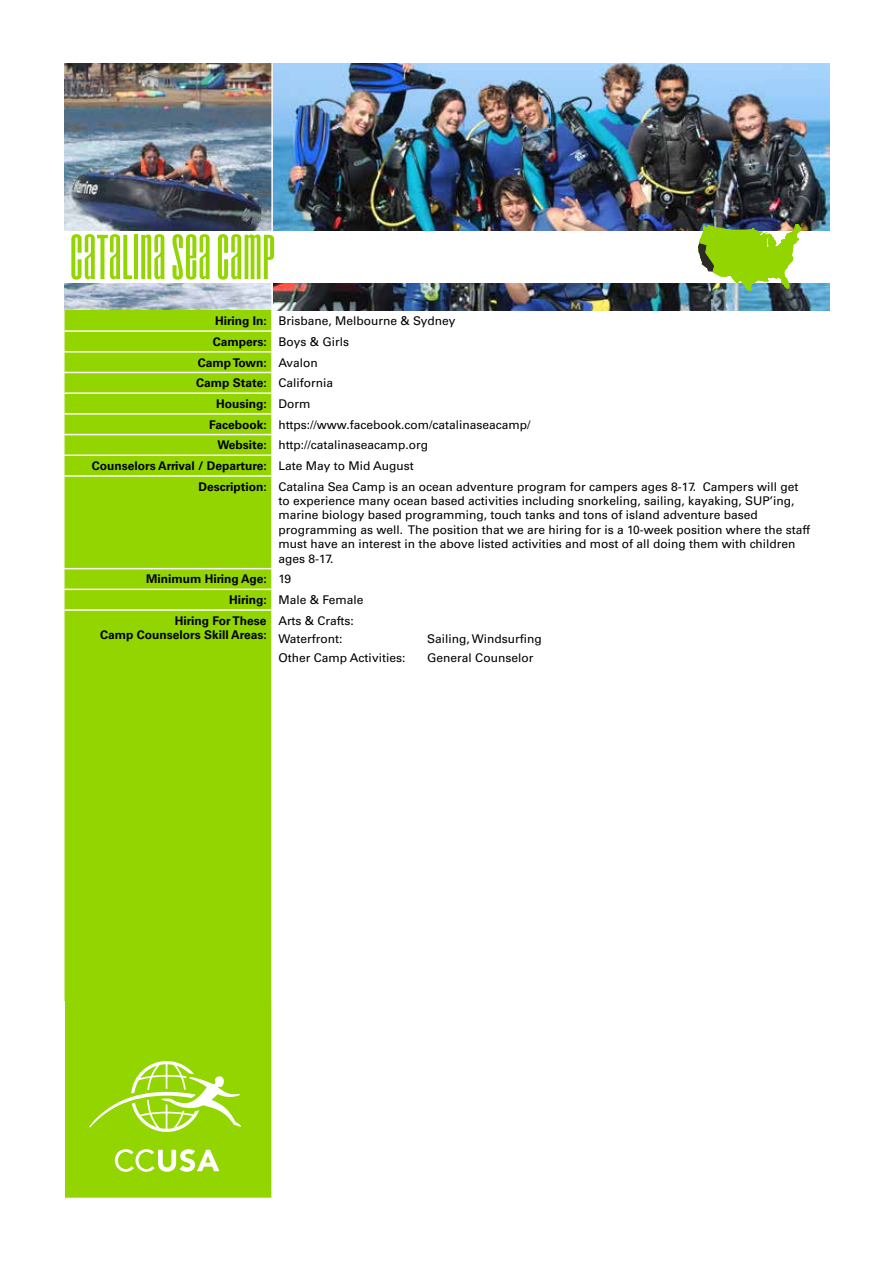
<style>
.page{position:relative;width:893px;height:1263px;background:#fff}
.page>*{position:absolute;margin:0;border:0;box-sizing:border-box;transform-origin:0 0}
.t1{font:54px "Droid";color:#93d500}
.t2{font:12px/14.4px "Univers LT Std";color:#000}
.t3{font:700 12px "Univers LT Std";color:#000}
.s1{font-weight:700}
.s2{font-weight:400}
</style>
<div class="page">
<img style="left:65px;top:64px;width:764px;height:246px">
<div style="left:65px;top:310px;width:208px;height:888px;background:#93d500"></div>
<svg style="left:65px;top:371px;width:206px;height:220px"></svg>
<hr style="left:65px;top:330px;width:207px;height:2px;background:#fff">
<hr style="left:65px;top:351px;width:207px;height:2px;background:#fff">
<hr style="left:65px;top:372px;width:207px;height:1px;background:#fff">
<hr style="left:65px;top:392px;width:207px;height:2px;background:#fff">
<hr style="left:65px;top:413px;width:207px;height:2px;background:#fff">
<hr style="left:65px;top:434px;width:207px;height:1px;background:#fff">
<hr style="left:65px;top:454px;width:207px;height:2px;background:#fff">
<hr style="left:65px;top:475px;width:207px;height:2px;background:#fff">
<hr style="left:65px;top:568px;width:207px;height:1px;background:#fff">
<hr style="left:65px;top:589px;width:207px;height:1px;background:#fff">
<hr style="left:65px;top:609px;width:207px;height:2px;background:#fff">
<hr style="left:271px;top:0;width:2px;height:1206px;background:#fff">
<svg style="left:89px;top:1061px;width:152px;height:71px"></svg>
<svg style="left:115px;top:1149px;width:104px;height:23px"></svg>
<div style="left:57px;top:232px;width:836px;height:51px;background:#fff"></div>
<img style="left:698px;top:224px;width:103px;height:67px">
<h1 class="t1" style="left:70px;top:226px;width:206px">CATALINA SEA CAMP</h1>
<p class="t2" style="left:215px;top:314px;width:242px"><span class="s1">Hiring In:</span> Brisbane, Melbourne &amp; Sydney</p>
<p class="t2" style="left:213px;top:334px;width:138px"><span class="s1">Campers:</span> Boys &amp; Girls</p>
<p class="t3" style="left:198px;top:355px;width:122px">Camp Town: <span class="s2">Avalon</span></p>
<p class="t3" style="left:196px;top:376px;width:138px">Camp State: <span class="s2">California</span></p>
<p class="t3" style="left:216px;top:397px;width:96px">Housing: <span class="s2">Dorm</span></p>
<p class="t2" style="left:209px;top:417px;width:323px"><span class="s1">Facebook:</span> https://www.facebook.com/catalinaseacamp/</p>
<p class="t2" style="left:217px;top:438px;width:212px"><span class="s1">Website:</span> http://catalinaseacamp.org</p>
<p class="t3" style="left:92px;top:459px;width:323px">Counselors Arrival / Departure: <span class="s2">Late May to Mid August</span></p>
<p class="t2" style="left:199px;top:479px;width:601px"><span class="s1">Description:</span> Catalina Sea Camp is an ocean adventure program for campers ages 8-17. Campers will get</p>
<p class="t2" style="left:278px;top:494px;width:533px">to experience many ocean based activities including snorkeling, sailing, kayaking, SUP’ing, marine biology based programming, touch tanks and tons of island adventure based programming as well. The position that we are hiring for is a 10-week position where the staff must have an interest in the above listed activities and most of all doing them with children ages 8-17.</p>
<p class="t3" style="left:146px;top:572px;width:147px">Minimum Hiring Age: <span class="s2">19</span></p>
<p class="t2" style="left:229px;top:593px;width:136px"><span class="s1">Hiring:</span> Male &amp; Female</p>
<p class="t3" style="left:175px;top:613px;width:93px">Hiring For These</p>
<p class="t3" style="left:100px;top:628px;width:168px">Camp Counselors Skill Areas:</p>
<p class="t2" style="left:278px;top:611px;width:77px;line-height:18.6px">Arts &amp; Crafts:<br>Waterfront:</p>
<p class="t2" style="left:427px;top:632px;width:116px">Sailing, Windsurfing</p>
<p class="t2" style="left:278px;top:651px;width:128px">Other Camp Activities:</p>
<p class="t2" style="left:427px;top:651px;width:108px">General Counselor</p>
</div>
